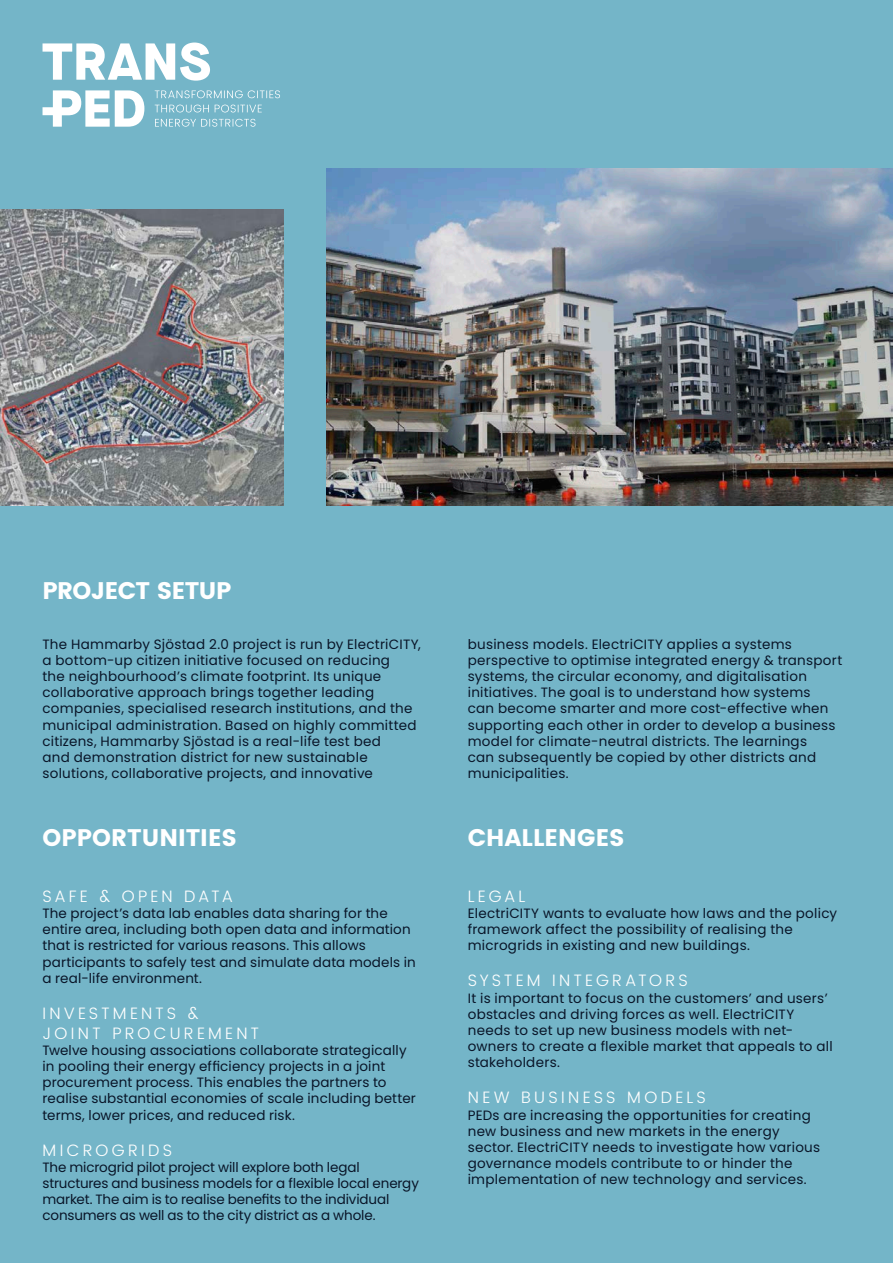
<style>
.page{position:relative;width:893px;height:1263px;background:#74b5c8}
.page>*{position:absolute;margin:0;border:0;box-sizing:border-box;transform-origin:0 0}
.t1{font:700 24px "Poppins";letter-spacing:-.005em;color:#fff}
.t2{font:700 24px "Poppins";letter-spacing:-.025em;color:#fff}
.t3{font:300 16.5px "Poppins";letter-spacing:.185em;color:#fff}
.t4{font:300 16.5px "Poppins";letter-spacing:.205em;color:#fff}
.t5{font:13.5px/16.2px "Poppins";letter-spacing:.015em;color:#091528}
.t6{font:13.5px/16.2px "Poppins";letter-spacing:-.01em;color:#091528}
</style>
<div class="page">
<svg style="left:43px;top:43px;width:237px;height:84px"></svg>
<img style="left:0;top:210px;width:283px;height:295px">
<img style="left:326px;top:169px;width:567px;height:336px">
<p class="t2" style="left:43px;top:576px;width:190px">PROJECT SETUP</p>
<p class="t5" style="left:43px;top:636px;width:380px">The Hammarby Sjöstad 2.0 project is run by ElectriCITY, a bottom-up citizen initiative focused on reducing<br>the neighbourhood’s climate footprint. Its unique collaborative approach brings together leading companies, specialised research institutions, and the municipal administration. Based on highly committed citizens, Hammarby Sjöstad is a real-life test bed<br>and demonstration district for new sustainable solutions, collaborative projects, and innovative</p>
<p class="t5" style="left:468px;top:636px;width:376px">business models. ElectriCITY applies a systems perspective to optimise integrated energy &amp; transport systems, the circular economy, and digitalisation initiatives. The goal is to understand how systems<br>can become smarter and more cost-effective when supporting each other in order to develop a business model for climate-neutral districts. The learnings<br>can subsequently be copied by other districts and municipalities.</p>
<p class="t1" style="left:43px;top:824px;width:196px">OPPORTUNITIES</p>
<p class="t1" style="left:468px;top:824px;width:158px">CHALLENGES</p>
<p class="t3" style="left:43px;top:884px;width:192px">SAFE &amp; OPEN DATA</p>
<p class="t5" style="left:43px;top:905px;width:375px">The project’s data lab enables data sharing for the entire area, including both open data and information that is restricted for various reasons. This allows participants to safely test and simulate data models in a real-life environment.</p>
<p class="t3" style="left:43px;top:1001px;width:158px">INVESTMENTS &amp;</p>
<p class="t3" style="left:43px;top:1021px;width:218px">JOINT PROCUREMENT</p>
<p class="t5" style="left:43px;top:1042px;width:375px">Twelve housing associations collaborate strategically in pooling their energy efficiency projects in a joint procurement process. This enables the partners to realise substantial economies of scale including better terms, lower prices, and reduced risk.</p>
<p class="t4" style="left:43px;top:1138px;width:131px">MICROGRIDS</p>
<p class="t6" style="left:43px;top:1159px;width:378px">The microgrid pilot project will explore both legal structures and business models for a flexible local energy market. The aim is to realise benefits to the individual consumers as well as to the city district as a whole.</p>
<p class="t3" style="left:468px;top:884px;width:59px">LEGAL</p>
<p class="t5" style="left:468px;top:905px;width:371px">ElectriCITY wants to evaluate how laws and the policy framework affect the possibility of realising the microgrids in existing and new buildings.</p>
<p class="t3" style="left:468px;top:969px;width:222px">SYSTEM INTEGRATORS</p>
<p class="t5" style="left:468px;top:990px;width:366px">It is important to focus on the customers’ and users’ obstacles and driving forces as well. ElectriCITY needs to set up new business models with net&shy;owners to create a flexible market that appeals to all stakeholders.</p>
<p class="t3" style="left:468px;top:1086px;width:240px">NEW BUSINESS MODELS</p>
<p class="t5" style="left:468px;top:1107px;width:354px">PEDs are increasing the opportunities for creating new business and new markets in the energy sector. ElectriCITY needs to investigate how various governance models contribute to or hinder the implementation of new technology and services.</p>
</div>
